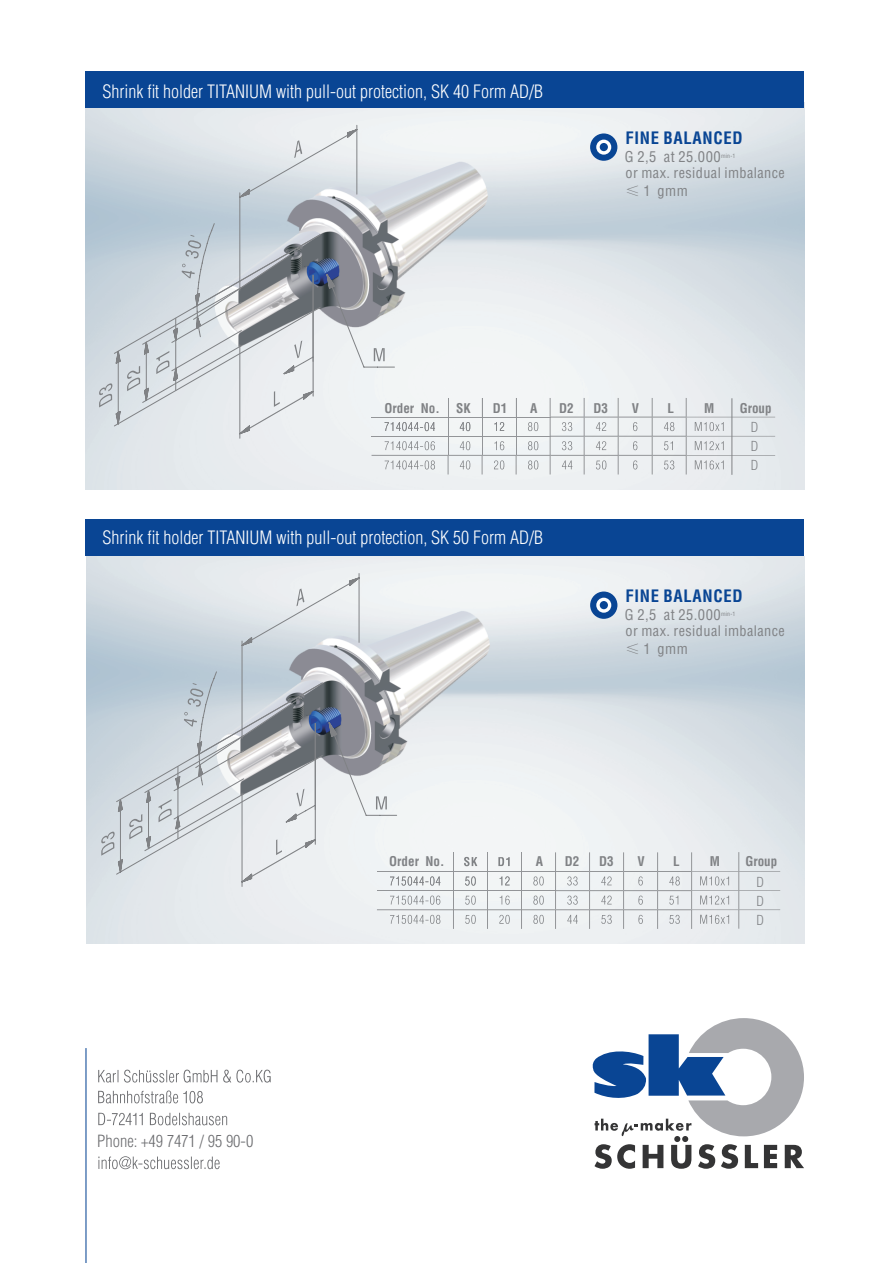
<style>
.page{position:relative;width:893px;height:1263px;background:#fff}
.page>*{position:absolute;margin:0;border:0;box-sizing:border-box;transform-origin:0 0}
.t1{font:300 condensed 18px "Helvetica LT Std";color:#fff}
.t2{font:700 condensed 16.8px "Helvetica LT Std";letter-spacing:.04em;color:#094594}
.t3{font:300 condensed 16.5px "Helvetica LT Std";color:#6c6d70}
.t4{font:condensed 14.55px "Helvetica LT Std";letter-spacing:.03em;color:#808285}
.t5{font:condensed 14.25px/17.7px "Helvetica LT Std";letter-spacing:.03em;color:#808285}
.t6{font:300 condensed 13.5px "Helvetica LT Std";color:#808285}
.t7{font:700 condensed 13.05px "Helvetica LT Std";color:#808285}
.t8{font:condensed 5.85px "Helvetica LT Std";letter-spacing:.03em;color:#808285}
.s1{font-family:"Sim Sun";font-stretch:normal}
</style>
<div class="page">
<svg style="left:592px;top:1018px;width:212px;height:151px"></svg>
<svg style="left:98px;top:1069px;width:173px;height:13px"></svg>
<svg style="left:98px;top:1090px;width:105px;height:13px"></svg>
<svg style="left:98px;top:1113px;width:129px;height:12px"></svg>
<svg style="left:98px;top:1156px;width:122px;height:13px"></svg>
<hr style="left:85px;top:1048px;width:2px;height:215px;background:#094594">
<div style="left:85px;top:72px;width:719px;height:36px;background:#094594"></div>
<hr style="left:686px;top:417px;width:89px;height:1px;background:#939598">
<hr style="left:686px;top:436px;width:89px;height:1px;background:#939598">
<hr style="left:686px;top:455px;width:89px;height:1px;background:#939598">
<div style="left:85px;top:519px;width:719px;height:37px;background:#094594"></div>
<hr style="left:692px;top:871px;width:88px;height:1px;background:#939598">
<hr style="left:692px;top:890px;width:88px;height:1px;background:#939598">
<hr style="left:692px;top:909px;width:88px;height:1px;background:#939598">
<svg style="left:738px;top:852px;width:1px;height:77px"></svg>
<hr style="left:732px;top:398px;width:1px;height:77px;background:#808285">
<svg style="left:101px;top:573px;width:628px;height:356px"></svg>
<svg style="left:99px;top:125px;width:625px;height:349px"></svg>
<p class="t1" style="left:102px;top:85px;width:442px">Shrink fit holder TITANIUM with pull-out protection, SK 40 Form AD/B</p>
<p class="t2" style="left:625px;top:132px;width:119px">FINE BALANCED</p>
<p class="t4" style="left:625px;top:152px;width:97px">G 2,5 at 25.000</p>
<p class="t8" style="left:721px;top:154px;width:16px">min-1</p>
<p class="t5" style="left:625px;top:166px;width:161px">or max. residual imbalance <span class="s1">≤</span> 1 gmm</p>
<p class="t7" style="left:384px;top:403px;width:57px">Order No.</p>
<p class="t7" style="left:456px;top:403px;width:16px">SK</p>
<p class="t7" style="left:493px;top:403px;width:16px">D1</p>
<p class="t7" style="left:530px;top:403px;width:9px">A</p>
<p class="t7" style="left:559px;top:403px;width:16px">D2</p>
<p class="t7" style="left:593px;top:403px;width:16px">D3</p>
<p class="t7" style="left:632px;top:403px;width:9px">V</p>
<p class="t7" style="left:667px;top:403px;width:8px">L</p>
<p class="t7" style="left:704px;top:403px;width:12px">M</p>
<p class="t7" style="left:740px;top:403px;width:34px">Group</p>
<p class="t6" style="left:751px;top:423px;width:9px">D</p>
<p class="t6" style="left:751px;top:441px;width:9px">D</p>
<p class="t6" style="left:751px;top:460px;width:9px">D</p>
<p class="t1" style="left:102px;top:531px;width:442px">Shrink fit holder TITANIUM with pull-out protection, SK 50 Form AD/B</p>
<p class="t2" style="left:625px;top:590px;width:119px">FINE BALANCED</p>
<p class="t4" style="left:625px;top:610px;width:97px">G 2,5 at 25.000</p>
<p class="t8" style="left:721px;top:612px;width:16px">min-1</p>
<p class="t5" style="left:626px;top:624px;width:161px">or max. residual imbalance <span class="s1">≤</span> 1 gmm</p>
<p class="t7" style="left:389px;top:857px;width:57px">Order No.</p>
<p class="t7" style="left:745px;top:857px;width:34px">Group</p>
<p class="t7" style="left:565px;top:857px;width:16px">D2</p>
<p class="t7" style="left:599px;top:857px;width:16px">D3</p>
<p class="t7" style="left:536px;top:857px;width:9px">A</p>
<p class="t7" style="left:638px;top:857px;width:9px">V</p>
<p class="t7" style="left:673px;top:857px;width:8px">L</p>
<p class="t7" style="left:710px;top:857px;width:12px">M</p>
<p class="t6" style="left:756px;top:877px;width:9px">D</p>
<p class="t6" style="left:756px;top:896px;width:9px">D</p>
<p class="t3" style="left:97px;top:1135px;width:158px">Phone: +49 7471 / 95 90-0</p>
<p class="t6" style="left:756px;top:915px;width:9px">D</p>
</div>
